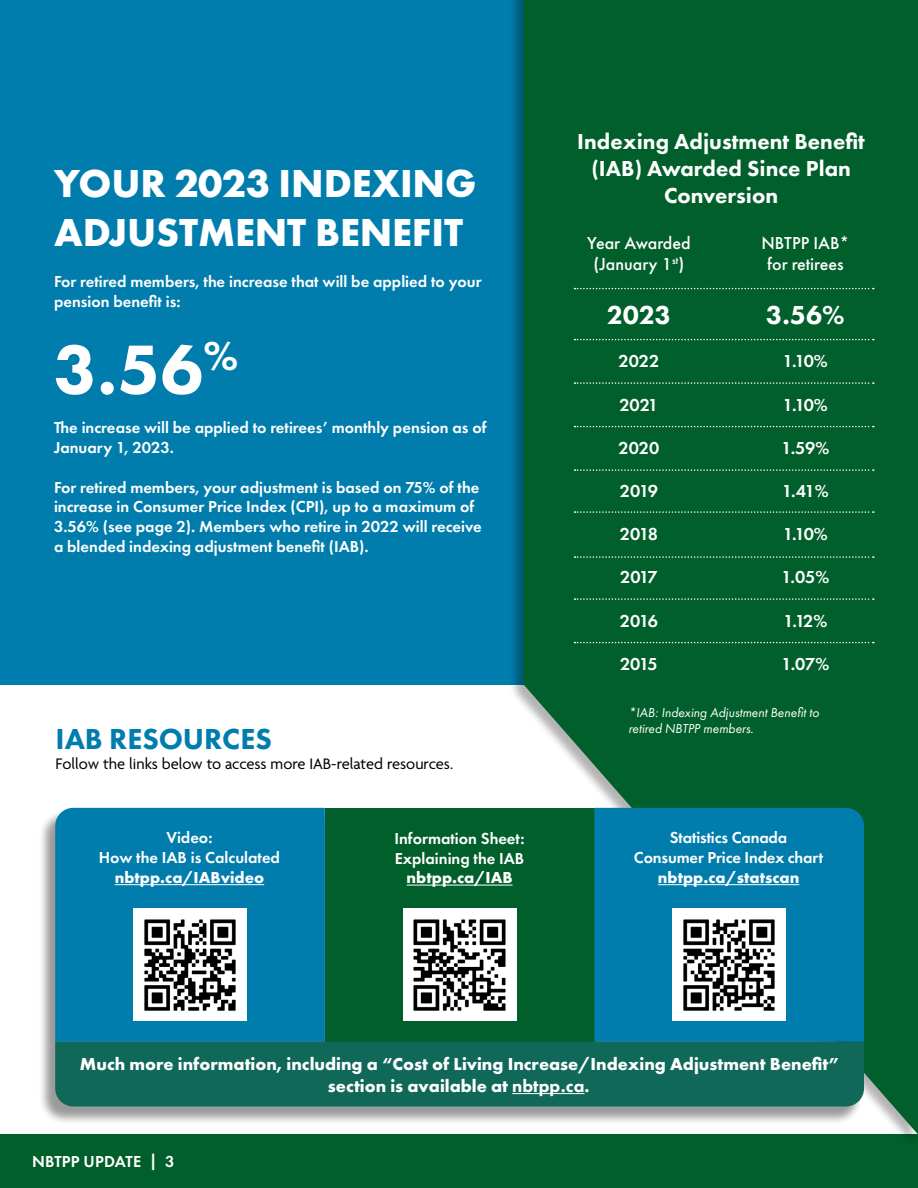
<style>
.page{position:relative;width:918px;height:1188px;background:#fff}
.page>*{position:absolute;margin:0;border:0;box-sizing:border-box;transform-origin:0 0}
.t1{font:800 72px "Futura PT";color:#fff}
.t2{font:700 40.5px/48.6px "Futura PT";letter-spacing:-.005em;color:#fff}
.t3{font:800 30px "Futura PT";letter-spacing:-.005em;color:#007dac}
.t4{font:800 27px "Futura PT";color:#fff}
.t5{font:800 22.5px/27px "Futura PT";color:#fff;text-align:center}
.t6{font:700 18px/21.6px "Futura PT";color:#fff;text-align:center}
.t7{font:600 18px "Futura PT";letter-spacing:-.045em;color:#fff}
.t8{font:500 18px/21.6px "Futura PT";color:#fff;text-align:center}
.t9{font:600 16.5px/19.8px "Futura PT";color:#fff}
.t10{font:16.5px "Agenda One";color:#000}
.t11{font:700 16.5px "Futura PT";color:#fff}
.t12{font:italic 13.5px/16.2px "Futura PT";color:#fff}
.s1{font-weight:800}
</style>
<div class="page">
<div style="left:0;top:1135px;width:918px;height:53px;background:#005f2a"></div>
<div style="left:0;top:0;width:912px;height:684px;background:#007dac"></div>
<div style="left:509px;top:0;width:409px;height:1147px;background:#000;opacity:.3"></div>
<div style="left:524px;top:0;width:394px;height:1134px;background:#005f2a"></div>
<div style="left:38px;top:809px;width:825px;height:316px;background:#000;opacity:.4"></div>
<div style="left:55px;top:808px;width:270px;height:234px;background:#007dac"></div>
<hr style="left:115px;top:884px;width:149px;height:1px;background:#fff">
<div style="left:325px;top:808px;width:269px;height:234px;background:#005f2a"></div>
<hr style="left:407px;top:885px;width:106px;height:1px;background:#fff">
<div style="left:594px;top:808px;width:270px;height:234px;background:#007dac"></div>
<hr style="left:658px;top:884px;width:141px;height:1px;background:#fff">
<div style="left:55px;top:1042px;width:809px;height:64px;background:#106859"></div>
<hr style="left:512px;top:1093px;width:72px;height:1px;background:#fff">
<svg style="left:575px;top:288px;width:299px;height:1px"></svg>
<svg style="left:575px;top:339px;width:299px;height:1px"></svg>
<svg style="left:575px;top:382px;width:299px;height:2px"></svg>
<svg style="left:575px;top:426px;width:299px;height:1px"></svg>
<svg style="left:575px;top:469px;width:299px;height:2px"></svg>
<svg style="left:575px;top:511px;width:299px;height:2px"></svg>
<svg style="left:575px;top:598px;width:299px;height:2px"></svg>
<svg style="left:575px;top:642px;width:299px;height:1px"></svg>
<svg style="left:575px;top:556px;width:299px;height:2px"></svg>
<img style="left:403px;top:908px;width:113px;height:113px">
<img style="left:673px;top:908px;width:113px;height:113px">
<img style="left:134px;top:908px;width:112px;height:113px">
<h2 class="t2" style="left:54px;top:159px;width:424px">YOUR 2023 INDEXING<br>ADJUSTMENT BENEFIT</h2>
<p class="t9" style="left:54px;top:272px;width:429px">For retired members, the increase that will be applied to your pension benefit is:</p>
<h1 class="t1" style="left:54px;top:325px;width:186px">3.56<sup>%</sup></h1>
<p class="t9" style="left:54px;top:418px;width:434px">The increase will be applied to retirees’ monthly pension as of<br>January 1, 2023.</p>
<p class="t9" style="left:54px;top:477px;width:429px">For retired members, your adjustment is based on 75% of the increase in Consumer Price Index (CPI), up to a maximum of 3.56% (see page 2). Members who retire in 2022 will receive a blended indexing adjustment benefit (IAB).</p>
<h3 class="t3" style="left:56px;top:720px;width:218px">IAB RESOURCES</h3>
<p class="t10" style="left:56px;top:755px;width:399px">Follow the links below to access more IAB-related resources.</p>
<p class="t9" style="left:99px;top:828px;width:183px;text-align:center">Video:<br>How the IAB is Calculated</p>
<p class="t11" style="left:115px;top:867px;width:151px">nbtpp.ca/IABvideo</p>
<p class="t9" style="left:394px;top:828px;width:132px">Information Sheet:<br>Explaining the IAB</p>
<p class="t11" style="left:407px;top:867px;width:107px">nbtpp.ca/IAB</p>
<h3 class="t5" style="left:577px;top:128px;width:289px">Indexing Adjustment Benefit (IAB) Awarded Since Plan<br>Conversion</h3>
<p class="t8" style="left:587px;top:232px;width:105px">Year Awarded (January 1<sup>st</sup>)</p>
<h3 class="t4" style="left:607px;top:298px;width:66px">2023</h3>
<p class="t7" style="left:618px;top:350px;width:42px">2022</p>
<p class="t7" style="left:619px;top:393px;width:41px">2021</p>
<p class="t7" style="left:618px;top:437px;width:42px">2020</p>
<p class="t7" style="left:620px;top:480px;width:39px">2019</p>
<p class="t7" style="left:620px;top:523px;width:39px">2018</p>
<p class="t7" style="left:620px;top:566px;width:39px">2017</p>
<p class="t7" style="left:620px;top:609px;width:39px">2016</p>
<p class="t7" style="left:620px;top:653px;width:39px">2015</p>
<p class="t8" style="left:761px;top:232px;width:89px">NBTPP IAB* for retirees</p>
<h3 class="t4" style="left:766px;top:298px;width:80px">3.56%</h3>
<p class="t7" style="left:783px;top:350px;width:46px">1.10%</p>
<p class="t7" style="left:783px;top:393px;width:46px">1.10%</p>
<p class="t7" style="left:782px;top:437px;width:49px">1.59%</p>
<p class="t7" style="left:782px;top:480px;width:48px">1.41%</p>
<p class="t7" style="left:783px;top:523px;width:46px">1.10%</p>
<p class="t7" style="left:781px;top:566px;width:50px">1.05%</p>
<p class="t7" style="left:783px;top:609px;width:46px">1.12%</p>
<p class="t7" style="left:782px;top:653px;width:49px">1.07%</p>
<p class="t12" style="left:629px;top:705px;width:192px">*IAB: Indexing Adjustment Benefit to retired NBTPP members.</p>
<p class="t9" style="left:634px;top:828px;width:191px;text-align:center">Statistics Canada<br>Consumer Price Index chart</p>
<p class="t11" style="left:658px;top:867px;width:143px">nbtpp.ca/statscan</p>
<p class="t6" style="left:80px;top:1053px;width:761px">Much more information, including a “Cost of Living Increase/Indexing Adjustment Benefit” section is available at <span class="s1">nbtpp.ca.</span></p>
<p class="t9" style="left:32px;top:1152px;width:144px">NBTPP UPDATE | 3</p>
</div>
